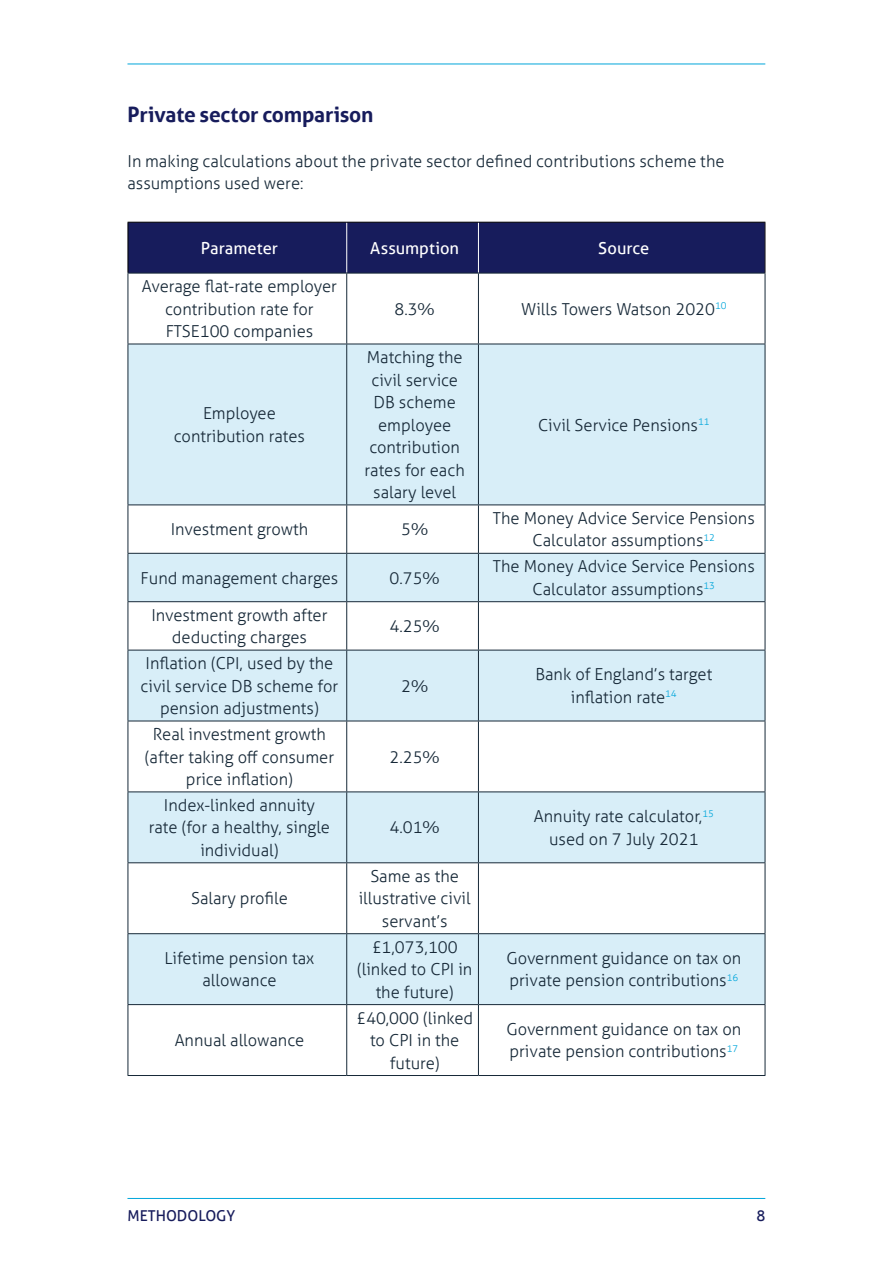
<style>
.page{position:relative;width:893px;height:1263px;background:#fff}
.page>*{position:absolute;margin:0;border:0;box-sizing:border-box;transform-origin:0 0}
.Body_heading_1___14{font:700 21px "Aller";letter-spacing:-.01em;color:#171c5c}
.Table_cells_L_align{font:300 16.5px/22.5px "Aller";color:#172938;text-align:center}
.Body_copy_11_15{font:300 16.5px/22.5px "Aller";letter-spacing:.005em;color:#172938}
.Table_header_cells{font:16.5px "Aller";color:#fff}
.t1{font:15px "Aller";color:#171c5c}
</style>
<div class="page">
<hr style="left:127px;top:1198px;width:638px;height:1px;background:#00a6db">
<hr style="left:127px;top:64px;width:638px;height:1px;background:#00a6db">
<div style="left:129px;top:223px;width:636px;height:50px;background:#171c5c"></div>
<svg style="left:129px;top:345px;width:636px;height:659px;fill:#d8eef8"></svg>
<hr style="left:346px;top:223px;width:1px;height:50px;background:#fff">
<hr style="left:478px;top:223px;width:1px;height:50px;background:#fff">
<hr style="left:346px;top:273px;width:1px;height:71px;background:#172938">
<hr style="left:478px;top:273px;width:1px;height:71px;background:#172938">
<hr style="left:128px;top:344px;width:219px;height:1px;background:#172938">
<hr style="left:347px;top:344px;width:131px;height:1px;background:#172938">
<hr style="left:346px;top:344px;width:1px;height:160px;background:#172938">
<hr style="left:478px;top:344px;width:287px;height:1px;background:#172938">
<hr style="left:478px;top:344px;width:1px;height:160px;background:#172938">
<hr style="left:128px;top:504px;width:219px;height:1px;background:#172938">
<hr style="left:347px;top:504px;width:131px;height:1px;background:#172938">
<hr style="left:346px;top:505px;width:1px;height:48px;background:#172938">
<hr style="left:478px;top:504px;width:287px;height:1px;background:#172938">
<hr style="left:478px;top:505px;width:1px;height:48px;background:#172938">
<hr style="left:128px;top:553px;width:219px;height:1px;background:#172938">
<hr style="left:347px;top:553px;width:131px;height:1px;background:#172938">
<hr style="left:346px;top:554px;width:1px;height:47px;background:#172938">
<hr style="left:478px;top:553px;width:287px;height:1px;background:#172938">
<hr style="left:478px;top:554px;width:1px;height:47px;background:#172938">
<hr style="left:128px;top:601px;width:219px;height:1px;background:#172938">
<hr style="left:347px;top:601px;width:131px;height:1px;background:#172938">
<hr style="left:346px;top:602px;width:1px;height:48px;background:#172938">
<hr style="left:478px;top:601px;width:287px;height:1px;background:#172938">
<hr style="left:478px;top:602px;width:1px;height:48px;background:#172938">
<hr style="left:128px;top:650px;width:219px;height:1px;background:#172938">
<hr style="left:347px;top:650px;width:131px;height:1px;background:#172938">
<hr style="left:346px;top:650px;width:1px;height:71px;background:#172938">
<hr style="left:478px;top:650px;width:287px;height:1px;background:#172938">
<hr style="left:478px;top:650px;width:1px;height:71px;background:#172938">
<hr style="left:128px;top:721px;width:219px;height:1px;background:#172938">
<hr style="left:347px;top:721px;width:131px;height:1px;background:#172938">
<hr style="left:346px;top:721px;width:1px;height:70px;background:#172938">
<hr style="left:478px;top:721px;width:287px;height:1px;background:#172938">
<hr style="left:478px;top:721px;width:1px;height:70px;background:#172938">
<hr style="left:128px;top:791px;width:219px;height:1px;background:#172938">
<hr style="left:347px;top:791px;width:131px;height:1px;background:#172938">
<hr style="left:346px;top:792px;width:1px;height:70px;background:#172938">
<hr style="left:478px;top:791px;width:287px;height:1px;background:#172938">
<hr style="left:478px;top:792px;width:1px;height:70px;background:#172938">
<hr style="left:128px;top:862px;width:219px;height:1px;background:#172938">
<hr style="left:347px;top:862px;width:131px;height:1px;background:#172938">
<hr style="left:346px;top:863px;width:1px;height:70px;background:#172938">
<hr style="left:478px;top:862px;width:287px;height:1px;background:#172938">
<hr style="left:478px;top:863px;width:1px;height:70px;background:#172938">
<hr style="left:128px;top:933px;width:219px;height:1px;background:#172938">
<hr style="left:347px;top:933px;width:131px;height:1px;background:#172938">
<hr style="left:346px;top:934px;width:1px;height:70px;background:#172938">
<hr style="left:478px;top:933px;width:287px;height:1px;background:#172938">
<hr style="left:478px;top:934px;width:1px;height:70px;background:#172938">
<hr style="left:128px;top:1004px;width:219px;height:1px;background:#172938">
<hr style="left:347px;top:1004px;width:131px;height:1px;background:#172938">
<hr style="left:346px;top:1005px;width:1px;height:70px;background:#172938">
<hr style="left:478px;top:1004px;width:287px;height:1px;background:#172938">
<hr style="left:478px;top:1005px;width:1px;height:70px;background:#172938">
<hr style="left:128px;top:222px;width:219px;height:1px;background:#000">
<hr style="left:347px;top:222px;width:131px;height:1px;background:#000">
<hr style="left:478px;top:222px;width:287px;height:1px;background:#000">
<hr style="left:128px;top:223px;width:1px;height:50px;background:#000">
<hr style="left:128px;top:273px;width:219px;height:1px;background:#172938">
<hr style="left:128px;top:273px;width:1px;height:71px;background:#172938">
<hr style="left:347px;top:273px;width:131px;height:1px;background:#172938">
<hr style="left:478px;top:273px;width:287px;height:1px;background:#172938">
<hr style="left:765px;top:273px;width:1px;height:71px;background:#172938">
<hr style="left:128px;top:344px;width:1px;height:160px;background:#172938">
<hr style="left:765px;top:344px;width:1px;height:160px;background:#172938">
<hr style="left:128px;top:505px;width:1px;height:48px;background:#172938">
<hr style="left:765px;top:505px;width:1px;height:48px;background:#172938">
<hr style="left:128px;top:554px;width:1px;height:47px;background:#172938">
<hr style="left:765px;top:554px;width:1px;height:47px;background:#172938">
<hr style="left:128px;top:602px;width:1px;height:48px;background:#172938">
<hr style="left:765px;top:602px;width:1px;height:48px;background:#172938">
<hr style="left:128px;top:650px;width:1px;height:71px;background:#172938">
<hr style="left:765px;top:650px;width:1px;height:71px;background:#172938">
<hr style="left:128px;top:721px;width:1px;height:70px;background:#172938">
<hr style="left:765px;top:721px;width:1px;height:70px;background:#172938">
<hr style="left:128px;top:792px;width:1px;height:70px;background:#172938">
<hr style="left:765px;top:792px;width:1px;height:70px;background:#172938">
<hr style="left:128px;top:863px;width:1px;height:70px;background:#172938">
<hr style="left:765px;top:863px;width:1px;height:70px;background:#172938">
<hr style="left:128px;top:934px;width:1px;height:70px;background:#172938">
<hr style="left:765px;top:934px;width:1px;height:70px;background:#172938">
<hr style="left:128px;top:1005px;width:1px;height:70px;background:#172938">
<hr style="left:765px;top:1005px;width:1px;height:70px;background:#172938">
<hr style="left:128px;top:1075px;width:219px;height:1px;background:#172938">
<hr style="left:347px;top:1075px;width:131px;height:1px;background:#172938">
<hr style="left:478px;top:1075px;width:287px;height:1px;background:#172938">
<hr style="left:765px;top:223px;width:1px;height:50px;background:#231f20">
<p class="Body_heading_1___14" style="left:128px;top:101px;width:247px">Private sector comparison</p>
<p class="Body_copy_11_15" style="left:128px;top:149px;width:599px">In making calculations about the private sector defined contributions scheme the assumptions used were:</p>
<p class="Table_header_cells" style="left:201px;top:238px;width:79px">Parameter</p>
<p class="Table_header_cells" style="left:370px;top:238px;width:90px">Assumption</p>
<p class="Table_header_cells" style="left:598px;top:238px;width:53px">Source</p>
<p class="Table_cells_L_align" style="left:142px;top:275px;width:197px">Average flat-rate employer contribution rate for<br>FTSE100 companies</p>
<p class="Table_cells_L_align" style="left:394px;top:298px;width:42px">8.3%</p>
<p class="Table_cells_L_align" style="left:521px;top:298px;width:207px">Wills Towers Watson 2020<sup>10</sup></p>
<p class="Table_cells_L_align" style="left:174px;top:402px;width:133px">Employee contribution rates</p>
<p class="Table_cells_L_align" style="left:365px;top:346px;width:102px">Matching the civil service<br>DB scheme employee contribution rates for each salary level</p>
<p class="Table_cells_L_align" style="left:538px;top:413px;width:173px">Civil Service Pensions<sup>11</sup></p>
<p class="Table_cells_L_align" style="left:171px;top:518px;width:139px">Investment growth</p>
<p class="Table_cells_L_align" style="left:401px;top:518px;width:29px">5%</p>
<p class="Table_cells_L_align" style="left:493px;top:507px;width:263px">The Money Advice Service Pensions<br>Calculator assumptions<sup>12</sup></p>
<p class="Table_cells_L_align" style="left:141px;top:566px;width:199px">Fund management charges</p>
<p class="Table_cells_L_align" style="left:389px;top:566px;width:52px">0.75%</p>
<p class="Table_cells_L_align" style="left:493px;top:555px;width:263px">The Money Advice Service Pensions<br>Calculator assumptions<sup>13</sup></p>
<p class="Table_cells_L_align" style="left:151px;top:604px;width:178px">Investment growth after deducting charges</p>
<p class="Table_cells_L_align" style="left:389px;top:615px;width:52px">4.25%</p>
<p class="Table_cells_L_align" style="left:141px;top:652px;width:199px">Inflation (CPI, used by the civil service DB scheme for pension adjustments)</p>
<p class="Table_cells_L_align" style="left:401px;top:674px;width:29px">2%</p>
<p class="Table_cells_L_align" style="left:535px;top:663px;width:178px">Bank of England’s target inflation rate<sup>14</sup></p>
<p class="Table_cells_L_align" style="left:145px;top:723px;width:191px">Real investment growth (after taking off consumer price inflation)</p>
<p class="Table_cells_L_align" style="left:149px;top:794px;width:183px">Index-linked annuity rate (for a healthy, single individual)</p>
<p class="Table_cells_L_align" style="left:191px;top:887px;width:98px">Salary profile</p>
<p class="Table_cells_L_align" style="left:389px;top:745px;width:52px">2.25%</p>
<p class="Table_cells_L_align" style="left:389px;top:816px;width:52px">4.01%</p>
<p class="Table_cells_L_align" style="left:534px;top:805px;width:182px">Annuity rate calculator,<sup>15 </sup>used on 7 July 2021</p>
<p class="Table_cells_L_align" style="left:359px;top:865px;width:114px">Same as the illustrative civil servant’s</p>
<p class="Table_cells_L_align" style="left:165px;top:947px;width:151px">Lifetime pension tax allowance</p>
<p class="Table_cells_L_align" style="left:357px;top:936px;width:117px">£1,073,100 (linked to CPI in the future)</p>
<p class="Table_cells_L_align" style="left:506px;top:947px;width:236px;text-align:left">Government guidance on tax on private pension contributions<sup>16</sup></p>
<p class="Table_cells_L_align" style="left:175px;top:1029px;width:131px">Annual allowance</p>
<p class="Table_cells_L_align" style="left:356px;top:1006px;width:118px">£40,000 (linked to CPI in the future)</p>
<p class="Table_cells_L_align" style="left:506px;top:1018px;width:236px;text-align:left">Government guidance on tax on private pension contributions<sup>17</sup></p>
<p class="t1" style="left:128px;top:1206px;width:109px">METHODOLOGY</p>
<p class="t1" style="left:756px;top:1206px;width:10px">8</p>
</div>
